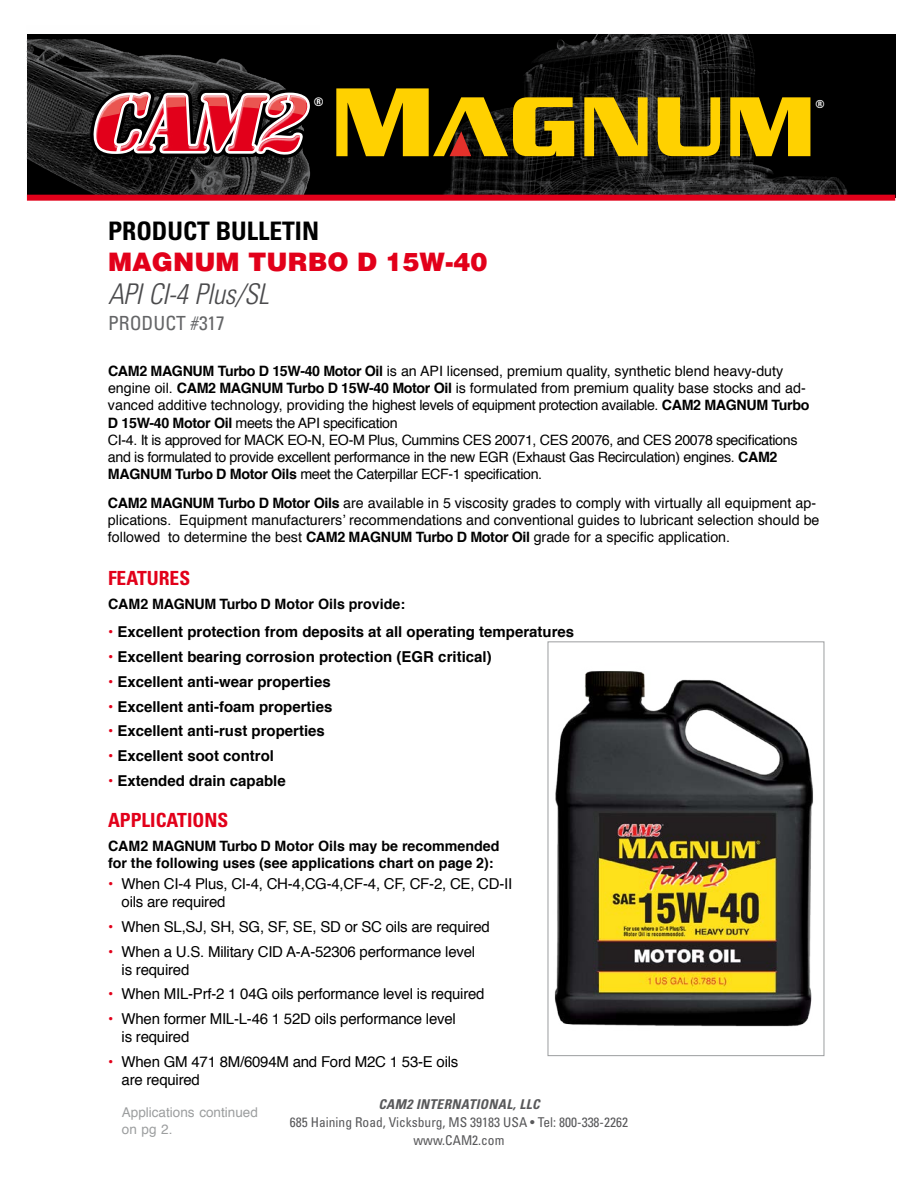
<style>
.page{position:relative;width:918px;height:1188px;background:#fff}
.page>*{position:absolute;margin:0;border:0;box-sizing:border-box;transform-origin:0 0}
.t1{font:italic 300 condensed 28.5px "Univers";letter-spacing:-.02em;color:#4b4b4d}
.t2{font:900 25.5px "Helvetica";color:#e2001a}
.t3{font:700 condensed 25.5px "Univers";color:#000}
.t4{font:700 condensed 19.5px "Univers";color:#e2001a}
.t5{font:condensed 19.5px "Univers";color:#646567}
.t6{font:15px/18px "Helvetica";letter-spacing:-.015em;color:#000}
.t7{font:700 15px "Helvetica";color:#000}
.t8{font:14.25px/17.2px "Helvetica";letter-spacing:-.025em;color:#000}
.t9{font:14.25px/17.2px "Helvetica";color:#000}
.t10{font:700 14.25px/17.2px "Helvetica";color:#000}
.t11{font:condensed 13.5px/18px "Univers";color:#58585a;text-align:center}
.t12{font:13.5px/17.2px "Helvetica";color:#9c9e9f}
.t13{font:italic 700 condensed 13.5px "Univers";letter-spacing:.025em;color:#58585a}
.t14{font:700 condensed 11.85px "Univers";color:#fff}
.t15{font:700 condensed 11.1px "Univers";color:#fff}
.s1{font-weight:700}
.s2{color:#e2001a}
.s3{font-weight:700;color:#e2001a}
</style>
<div class="page">
<img style="left:342px;top:35px;width:549px;height:160px">
<img style="left:27px;top:34px;width:293px;height:161px">
<svg style="left:336px;top:88px;width:474px;height:68px"></svg>
<img style="left:70px;top:69px;width:263px;height:108px">
<svg style="left:90px;top:88px;width:230px;height:70px"></svg>
<div style="left:27px;top:195px;width:868px;height:6px;background:#e2001a"></div>
<img style="left:554px;top:671px;width:259px;height:356px">
<div style="left:548px;top:641px;width:276px;height:415px;border:1px solid #9c9e9f"></div>
<p class="t14" style="left:314px;top:95px;width:11px">®</p>
<p class="t15" style="left:816px;top:97px;width:11px">®</p>
<h2 class="t3" style="left:108px;top:215px;width:213px">PRODUCT BULLETIN</h2>
<h2 class="t2" style="left:108px;top:245px;width:381px">MAGNUM TURBO D 15W-40</h2>
<h1 class="t1" style="left:108px;top:276px;width:162px">API CI-4 Plus/SL</h1>
<h3 class="t5" style="left:108px;top:311px;width:118px">PRODUCT #317</h3>
<p class="t8" style="left:108px;top:363px;width:703px"><span class="s1">CAM2 MAGNUM Turbo D 15W-40 Motor Oil</span> is an API licensed, premium quality, synthetic blend heavy-duty engine oil. <span class="s1">CAM2 MAGNUM Turbo D 15W-40 Motor Oil</span> is formulated from premium quality base stocks and ad&shy;vanced additive technology, providing the highest levels of equipment protection available. <span class="s1">CAM2 MAGNUM Turbo D 15W-40 Motor Oil</span> meets the API specification<br>CI-4. It is approved for MACK EO-N, EO-M Plus, Cummins CES 20071, CES 20076, and CES 20078 specifications and is formulated to provide excellent performance in the new EGR (Exhaust Gas Recirculation) engines. <span class="s1">CAM2<br>MAGNUM Turbo D Motor Oils</span> meet the Caterpillar ECF-1 specification.</p>
<p class="t9" style="left:108px;top:494px;width:713px"><span class="s1">CAM2 MAGNUM Turbo D Motor Oils</span> are available in 5 viscosity grades to comply with virtually all equipment ap&shy;plications. Equipment manufacturers’ recommendations and conventional guides to lubricant selection should be followed to determine the best <span class="s1">CAM2 MAGNUM Turbo D Motor Oil</span> grade for a specific application.</p>
<h3 class="t4" style="left:108px;top:566px;width:84px">FEATURES</h3>
<p class="t10" style="left:108px;top:595px;width:299px">CAM2 MAGNUM Turbo D Motor Oils provide:</p>
<p class="t7" style="left:108px;top:620px;width:468px"><span class="s2">•</span> Excellent protection from deposits at all operating temperatures</p>
<p class="t7" style="left:108px;top:645px;width:385px"><span class="s2">•</span> Excellent bearing corrosion protection (EGR critical)</p>
<p class="t7" style="left:108px;top:669px;width:224px"><span class="s2">•</span> Excellent anti-wear properties</p>
<p class="t7" style="left:108px;top:694px;width:226px"><span class="s2">•</span> Excellent anti-foam properties</p>
<p class="t7" style="left:108px;top:719px;width:218px"><span class="s2">•</span> Excellent anti-rust properties</p>
<p class="t7" style="left:108px;top:744px;width:168px"><span class="s2">•</span> Excellent soot control</p>
<p class="t7" style="left:108px;top:768px;width:179px"><span class="s2">•</span> Extended drain capable</p>
<h3 class="t4" style="left:108px;top:808px;width:122px">APPLICATIONS</h3>
<p class="t10" style="left:108px;top:837px;width:393px">CAM2 MAGNUM Turbo D Motor Oils may be recommended for the following uses (see applications chart on page 2):</p>
<p class="t6" style="left:122px;top:875px;width:392px;text-indent:-14px"><span class="s3">•</span> When CI-4 Plus, CI-4, CH-4,CG-4,CF-4, CF, CF-2, CE, CD-II oils are required</p>
<p class="t6" style="left:108px;top:918px;width:383px"><span class="s3">•</span> When SL,SJ, SH, SG, SF, SE, SD or SC oils are required</p>
<p class="t6" style="left:122px;top:943px;width:355px;text-indent:-14px"><span class="s3">•</span> When a U.S. Military CID A-A-52306 performance level is required</p>
<p class="t6" style="left:108px;top:985px;width:378px"><span class="s3">•</span> When MIL-Prf-2 1 04G oils performance level is required</p>
<p class="t6" style="left:122px;top:1010px;width:336px;text-indent:-14px"><span class="s3">•</span> When former MIL-L-46 1 52D oils performance level is required</p>
<p class="t6" style="left:122px;top:1053px;width:338px;text-indent:-14px"><span class="s3">•</span> When GM 471 8M/6094M and Ford M2C 1 53-E oils are required</p>
<p class="t12" style="left:122px;top:1104px;width:138px">Applications continued on pg 2.</p>
<p class="t13" style="left:378px;top:1096px;width:163px">CAM2 INTERNATIONAL, LLC</p>
<p class="t11" style="left:290px;top:1113px;width:340px">685 Haining Road, Vicksburg, MS 39183 USA • Tel: 800-338-2262 www.CAM2.com</p>
</div>
